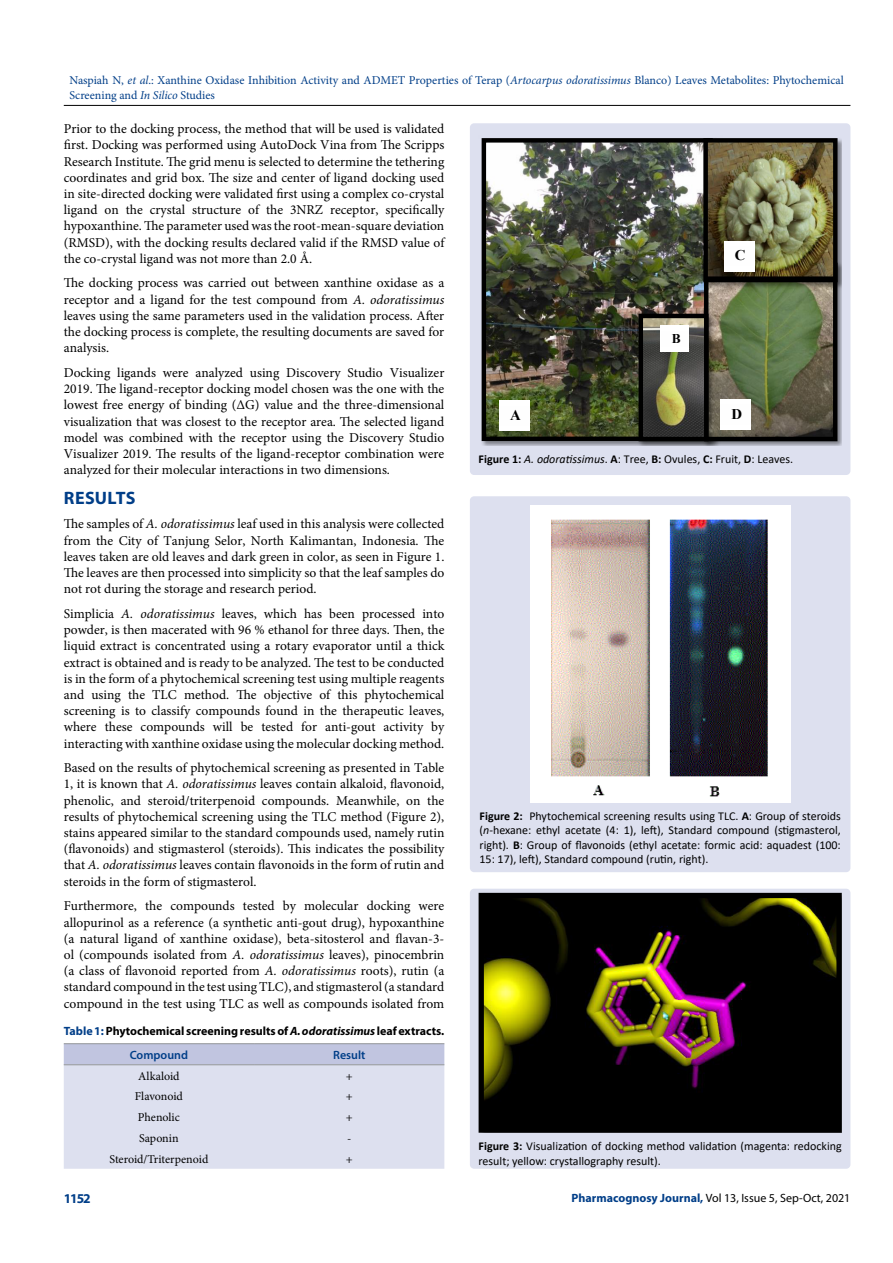
<style>
.page{position:relative;width:893px;height:1263px;background:#fff}
.page>*{position:absolute;margin:0;border:0;box-sizing:border-box;transform-origin:0 0}
.t1{font:700 18px "Myriad Pro";letter-spacing:.02em;color:#003e88}
.t2{font:700 14.85px "Times New Roman";color:#000}
.t3{font:13.5px/16.2px "Minion Pro";color:#000;text-align:justify}
.t4{font:700 13.5px "Myriad Pro";color:#003e88}
.t5{font:700 13.35px "Times New Roman";color:#000}
.t6{font:12px/14.4px "Calibri";color:#000}
.t7{font:12px/14.4px "Minion Pro";color:#003e88}
.t8{font:700 12px "Myriad Pro";color:#000}
.t9{font:12px "Minion Pro";color:#000}
.t10{font:12px "Myriad Pro";color:#000}
.t11{font:600 12px "Myriad Pro";color:#003e88}
.s1{font-style:italic}
.s2{font-weight:700}
.s3{color:#003e88}
.s4{font-weight:700;color:#003e88}
</style>
<div class="page">
<hr style="left:64px;top:105px;width:786px;height:1px;background:#000">
<svg style="left:64px;top:1044px;width:380px;height:125px;background:#d8dbec"></svg>
<hr style="left:64px;top:1043px;width:190px;height:1px;background:#939598">
<hr style="left:254px;top:1043px;width:190px;height:1px;background:#939598">
<hr style="left:64px;top:1064px;width:190px;height:1px;background:#939598">
<hr style="left:254px;top:1064px;width:190px;height:1px;background:#939598">
<div style="left:470px;top:123px;width:380px;height:352px;background:#dde0ef;border-radius:4px"></div>
<img style="left:481px;top:138px;width:154px;height:308px">
<img style="left:487px;top:143px;width:214px;height:293px">
<div style="left:482px;top:138px;width:231px;height:303px;border:4px solid #000"></div>
<img style="left:701px;top:292px;width:141px;height:154px">
<img style="left:709px;top:292px;width:123px;height:144px">
<div style="left:704px;top:263px;width:133px;height:178px;border:4px solid #000"></div>
<img style="left:700px;top:138px;width:142px;height:154px">
<img style="left:708px;top:143px;width:124px;height:134px">
<div style="left:703px;top:138px;width:134px;height:144px;border:4px solid #000"></div>
<img style="left:635px;top:311px;width:83px;height:135px">
<img style="left:644px;top:319px;width:59px;height:117px">
<div style="left:639px;top:314px;width:69px;height:127px;border:4px solid #000"></div>
<div style="left:499px;top:401px;width:30px;height:30px;background:#fff"></div>
<div style="left:661px;top:325px;width:28px;height:27px;background:#fff"></div>
<div style="left:720px;top:399px;width:31px;height:31px;background:#fff"></div>
<div style="left:724px;top:241px;width:30px;height:30px;background:#fff"></div>
<div style="left:470px;top:889px;width:380px;height:280px;background:#dde0ef;border-radius:4px"></div>
<img style="left:485px;top:899px;width:351px;height:228px">
<div style="left:479px;top:893px;width:363px;height:240px;border:5px solid #000"></div>
<div style="left:470px;top:496px;width:380px;height:376px;background:#dde0ef;border-radius:4px"></div>
<img style="left:530px;top:505px;width:260px;height:297px">
<p class="t7" style="left:69px;top:73px;width:776px">Naspiah N, <span class="s1">et al</span>.: Xanthine Oxidase Inhibition Activity and ADMET Properties of Terap (<span class="s1">Artocarpus odoratissimus</span> Blanco) Leaves Metabolites: Phytochemical<br>Screening and <span class="s1">In Silico</span> Studies</p>
<p class="t3" style="left:64px;top:121px;width:382px">Prior to the docking process, the method that will be used is validated first. Docking was performed using AutoDock Vina from The Scripps Research Institute. The grid menu is selected to determine the tethering coordinates and grid box. The size and center of ligand docking used in site-directed docking were validated first using a complex co-crystal ligand on the crystal structure of the 3NRZ receptor, specifically hypoxanthine. The parameter used was the root-mean-square deviation (RMSD), with the docking results declared valid if the RMSD value of the co-crystal ligand was not more than 2.0 Å.</p>
<p class="t3" style="left:64px;top:275px;width:382px">The docking process was carried out between xanthine oxidase as a receptor and a ligand for the test compound from <span class="s1">A. odoratissimus </span>leaves using the same parameters used in the validation process. After the docking process is complete, the resulting documents are saved for analysis.</p>
<p class="t3" style="left:64px;top:365px;width:382px">Docking ligands were analyzed using Discovery Studio Visualizer 2019. The ligand-receptor docking model chosen was the one with the lowest free energy of binding (ΔG) value and the three-dimensional visualization that was closest to the receptor area. The selected ligand model was combined with the receptor using the Discovery Studio Visualizer 2019. The results of the ligand-receptor combination were analyzed for their molecular interactions in two dimensions.</p>
<h1 class="t1" style="left:64px;top:486px;width:73px">RESULTS</h1>
<p class="t3" style="left:64px;top:516px;width:382px">The samples of <span class="s1">A. odoratissimus</span> leaf used in this analysis were collected from the City of Tanjung Selor, North Kalimantan, Indonesia. The leaves taken are old leaves and dark green in color, as seen in Figure 1.<br>The leaves are then processed into simplicity so that the leaf samples do not rot during the storage and research period.</p>
<p class="t3" style="left:64px;top:605px;width:382px">Simplicia <span class="s1">A. odoratissimus</span> leaves, which has been processed into powder, is then macerated with 96 % ethanol for three days. Then, the liquid extract is concentrated using a rotary evaporator until a thick extract is obtained and is ready to be analyzed. The test to be conducted is in the form of a phytochemical screening test using multiple reagents and using the TLC method. The objective of this phytochemical screening is to classify compounds found in the therapeutic leaves, where these compounds will be tested for anti-gout activity by interacting with xanthine oxidase using the molecular docking method.</p>
<p class="t3" style="left:64px;top:760px;width:382px">Based on the results of phytochemical screening as presented in Table 1, it is known that <span class="s1">A. odoratissimus</span> leaves contain alkaloid, flavonoid, phenolic, and steroid/triterpenoid compounds. Meanwhile, on the results of phytochemical screening using the TLC method (Figure 2), stains appeared similar to the standard compounds used, namely rutin (flavonoids) and stigmasterol (steroids). This indicates the possibility that <span class="s1">A. odoratissimus</span> leaves contain flavonoids in the form of rutin and steroids in the form of stigmasterol.</p>
<p class="t3" style="left:64px;top:898px;width:382px">Furthermore, the compounds tested by molecular docking were allopurinol as a reference (a synthetic anti-gout drug), hypoxanthine (a natural ligand of xanthine oxidase), beta-sitosterol and flavan-3- ol (compounds isolated from <span class="s1">A. odoratissimus</span> leaves), pinocembrin (a class of flavonoid reported from <span class="s1">A. odoratissimus</span> roots), rutin (a standard compound in the test using TLC), and stigmasterol (a standard compound in the test using TLC as well as compounds isolated from</p>
<p class="t11" style="left:130px;top:1047px;width:60px">Compound</p>
<p class="t11" style="left:333px;top:1047px;width:34px">Result</p>
<p class="t9" style="left:138px;top:1068px;width:43px">Alkaloid</p>
<p class="t9" style="left:346px;top:1068px;width:8px">+</p>
<p class="t9" style="left:135px;top:1088px;width:49px">Flavonoid</p>
<p class="t9" style="left:346px;top:1088px;width:8px">+</p>
<p class="t9" style="left:138px;top:1109px;width:44px">Phenolic</p>
<p class="t9" style="left:346px;top:1109px;width:8px">+</p>
<p class="t9" style="left:139px;top:1130px;width:41px">Saponin</p>
<p class="t9" style="left:347px;top:1130px;width:6px">-</p>
<p class="t9" style="left:110px;top:1151px;width:100px">Steroid/Triterpenoid</p>
<p class="t9" style="left:346px;top:1151px;width:8px">+</p>
<p class="t2" style="left:735px;top:245px;width:12px">C</p>
<p class="t5" style="left:672px;top:329px;width:10px">B</p>
<p class="t2" style="left:731px;top:403px;width:12px">D</p>
<p class="t2" style="left:510px;top:404px;width:12px">A</p>
<p class="t6" style="left:479px;top:452px;width:316px"><span class="s2">Figure 1:</span> <span class="s1">A. odoratissimus</span>. <span class="s2">A</span>: Tree, <span class="s2">B:</span> Ovules, <span class="s2">C:</span> Fruit, <span class="s2">D</span>: Leaves.</p>
<p class="t6" style="left:480px;top:808px;width:363px;text-align:justify"><span class="s2">Figure 2:</span> Phytochemical screening results using TLC. <span class="s2">A</span>: Group of steroids (<span class="s1">n</span>-hexane: ethyl acetate (4: 1), left), Standard compound (stigmasterol, right). <span class="s2">B</span>: Group of flavonoids (ethyl acetate: formic acid: aquadest (100:<br>15: 17), left), Standard compound (rutin, right).</p>
<p class="t8" style="left:64px;top:1023px;width:382px"><span class="s3">Table 1:</span> Phytochemical screening results of <span class="s1">A. odoratissimus</span> leaf extracts.</p>
<p class="t6" style="left:479px;top:1139px;width:365px"><span class="s2">Figure 3:</span> Visualization of docking method validation (magenta: redocking result; yellow: crystallography result).</p>
<p class="t4" style="left:64px;top:1189px;width:29px">1152</p>
<p class="t10" style="left:572px;top:1190px;width:280px"><span class="s4">Pharmacognosy Journal,</span> Vol 13, Issue 5, Sep-Oct, 2021</p>
</div>
